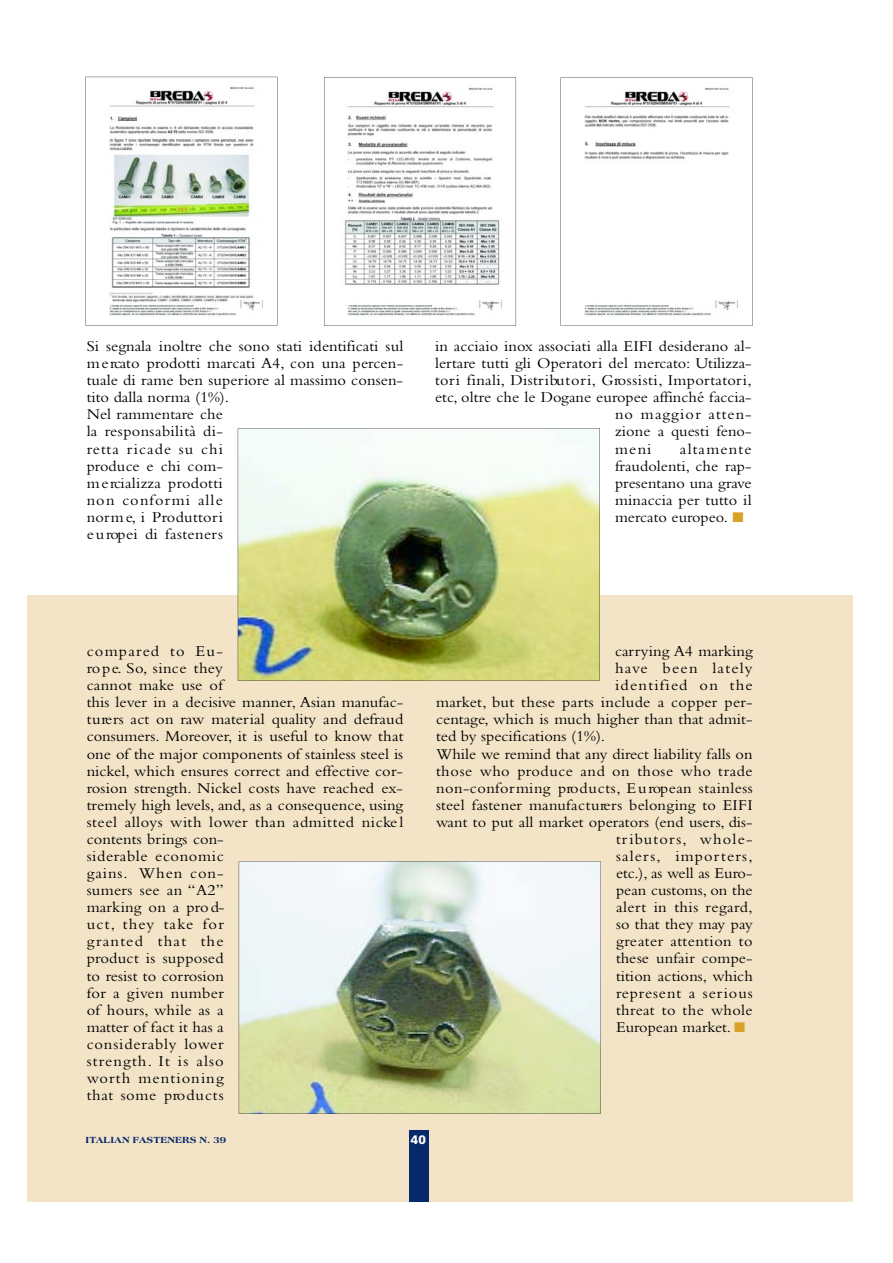
<style>
.page{position:relative;width:893px;height:1263px;background:#fff}
.page>*{position:absolute;margin:0;border:0;box-sizing:border-box;transform-origin:0 0}
.t1{font:15.75px/17.1px "Bembo";letter-spacing:.005em;color:#000;scale:1.05 1}
.t2{font:15.75px/17.1px "Bembo";letter-spacing:.005em;color:#000;text-align:justify;scale:1.04 1}
.t3{font:15.75px "Bembo";letter-spacing:.03em;color:#000;scale:1.04 1}
.t4{font:15.75px "Bembo";letter-spacing:.025em;color:#000;scale:1.04 1}
.t5{font:15.75px "Bembo";letter-spacing:.04em;color:#000;scale:1.04 1}
.t6{font:15.75px "Bembo";letter-spacing:.075em;color:#000;scale:1.05 1}
.t7{font:15.75px "Bembo";letter-spacing:.055em;color:#000;scale:1.04 1}
.t8{font:15.75px "Bembo";letter-spacing:.065em;color:#000;scale:1.04 1}
.t9{font:900 12.3px "Frutiger";color:#fff}
.t10{font:800 9.6px "Americana";color:#06296c}
.s1{color:#d9a227}
</style>
<div class="page">
<div style="left:27px;top:596px;width:825px;height:605px;background:#f3e4c7"></div>
<div style="left:409px;top:1130px;width:19px;height:71px;background:#06296c"></div>
<img style="left:238px;top:428px;width:362px;height:253px">
<img style="left:239px;top:861px;width:362px;height:253px">
<svg style="left:85px;top:77px;width:192px;height:248px"></svg>
<svg style="left:324px;top:77px;width:192px;height:249px"></svg>
<svg style="left:560px;top:77px;width:192px;height:249px"></svg>
<p class="t1" style="left:87px;top:339px;width:303px">Si segnala inoltre che sono stati identificati sul m e rcato prodotti marcati A 4 , con una perc e n&shy;tuale di rame ben superiore al massimo consen&shy;tito dalla norma (1%).<br>Nel rammentare che<br>la responsabilità di-<br>retta ricade su chi<br>p roduce e chi com-<br>m e rcializza pro d o tti<br>non conformi alle<br>n o rm e, i Pro d u tto ri<br>e u ropei di fa ste n e rs</p>
<p class="t2" style="left:435px;top:339px;width:305px">in acciaio inox associati alla EIFI desiderano al-</p>
<p class="t2" style="left:435px;top:356px;width:306px">lertare tutti gli Operatori del mercato: Utilizza-</p>
<p class="t3" style="left:435px;top:375px;width:306px">to ri finali, D istribu to ri, G ro ssisti, Im p o rta to ri,</p>
<p class="t2" style="left:435px;top:390px;width:306px">etc, oltre che le Dogane europee affinché faccia-</p>
<p class="t8" style="left:615px;top:409px;width:133px">no maggior atten-</p>
<p class="t2" style="left:615px;top:424px;width:133px">zione a questi feno-</p>
<p class="t2" style="left:615px;top:442px;width:36px">meni</p>
<p class="t2" style="left:615px;top:442px;width:133px;text-indent:65px">altamente fra u d o le n ti, che rap&shy;presentano una grave minaccia per tutto il mercato europeo. <span class="s1">■</span></p>
<p class="t1" style="left:87px;top:644px;width:303px">c o m p a red to Eu-<br>ro p e. S o, since they<br>cannot make use of<br>this lever in a decisive manner, Asian manufac&shy;tu re rs act on raw material quality and defraud consumers. Moreover, it is useful to know that one of the major components of stainless steel is nickel, which ensures correct and effective cor&shy;rosion stre n g th . N ic kel costs have reached ex&shy;tremely high levels, and, as a consequence, using steel alloys with lower than admitted nicke l contents brings con-<br>sid e ra ble economic<br>g a in s. When con-<br>su m e rs see an “ A 2 ”<br>marking on a pro d-<br>u c t , t h ey take for<br>granted that the<br>p roduct is supposed<br>to resist to corrosion<br>for a given nu m b e r<br>of hours, while as a<br>matter of fact it has a<br>c o n sid e r a bly lowe r<br>s t re n g t h . It is also<br>wo rth mentioning<br>that some pro d u c ts</p>
<p class="t1" style="left:615px;top:644px;width:133px">carrying A4 marking</p>
<p class="t6" style="left:615px;top:663px;width:132px">h ave been lately</p>
<p class="t6" style="left:615px;top:680px;width:133px">identified on the</p>
<p class="t1" style="left:436px;top:695px;width:303px">m a rke t, but these parts include a copper per-</p>
<p class="t1" style="left:436px;top:712px;width:303px">centage, which is much higher than that admit-</p>
<p class="t1" style="left:436px;top:729px;width:163px">ted by specifications (1%).</p>
<p class="t2" style="left:436px;top:747px;width:306px">While we remind that any direct liability falls on</p>
<p class="t5" style="left:436px;top:765px;width:306px">those who produce and on those who trade</p>
<p class="t4" style="left:436px;top:782px;width:306px">n o n - c o n fo rming pro d u c ts, E u ropean stainless</p>
<p class="t2" style="left:436px;top:798px;width:306px">steel fastener manu fa c tu re rs belonging to EIFI</p>
<p class="t2" style="left:436px;top:815px;width:306px">want to put all market operators (end users, dis-</p>
<p class="t2" style="left:616px;top:832px;width:133px">t ri bu t o rs , w h o l e-</p>
<p class="t2" style="left:616px;top:849px;width:133px">s a l e rs , i m p o rt e rs ,</p>
<p class="t2" style="left:616px;top:866px;width:133px">etc.), as well as Euro-</p>
<p class="t2" style="left:616px;top:883px;width:133px">pean customs, on the</p>
<p class="t3" style="left:616px;top:902px;width:133px">a le rt in this re g a rd ,</p>
<p class="t2" style="left:616px;top:917px;width:133px">so that they may pay</p>
<p class="t3" style="left:616px;top:936px;width:133px">greater attention to</p>
<p class="t2" style="left:616px;top:951px;width:133px">these unfair compe-</p>
<p class="t2" style="left:616px;top:969px;width:133px">tition actions, w h ic h</p>
<p class="t7" style="left:616px;top:987px;width:133px">re p resent a serio u s</p>
<p class="t2" style="left:616px;top:1003px;width:133px">th reat to the whole</p>
<p class="t2" style="left:616px;top:1020px;width:125px">European market. <span class="s1">■</span></p>
<p class="t10" style="left:85px;top:1136px;width:142px">ITALIAN FASTENERS N. 39</p>
<p class="t9" style="left:411px;top:1135px;width:17px">40</p>
</div>
